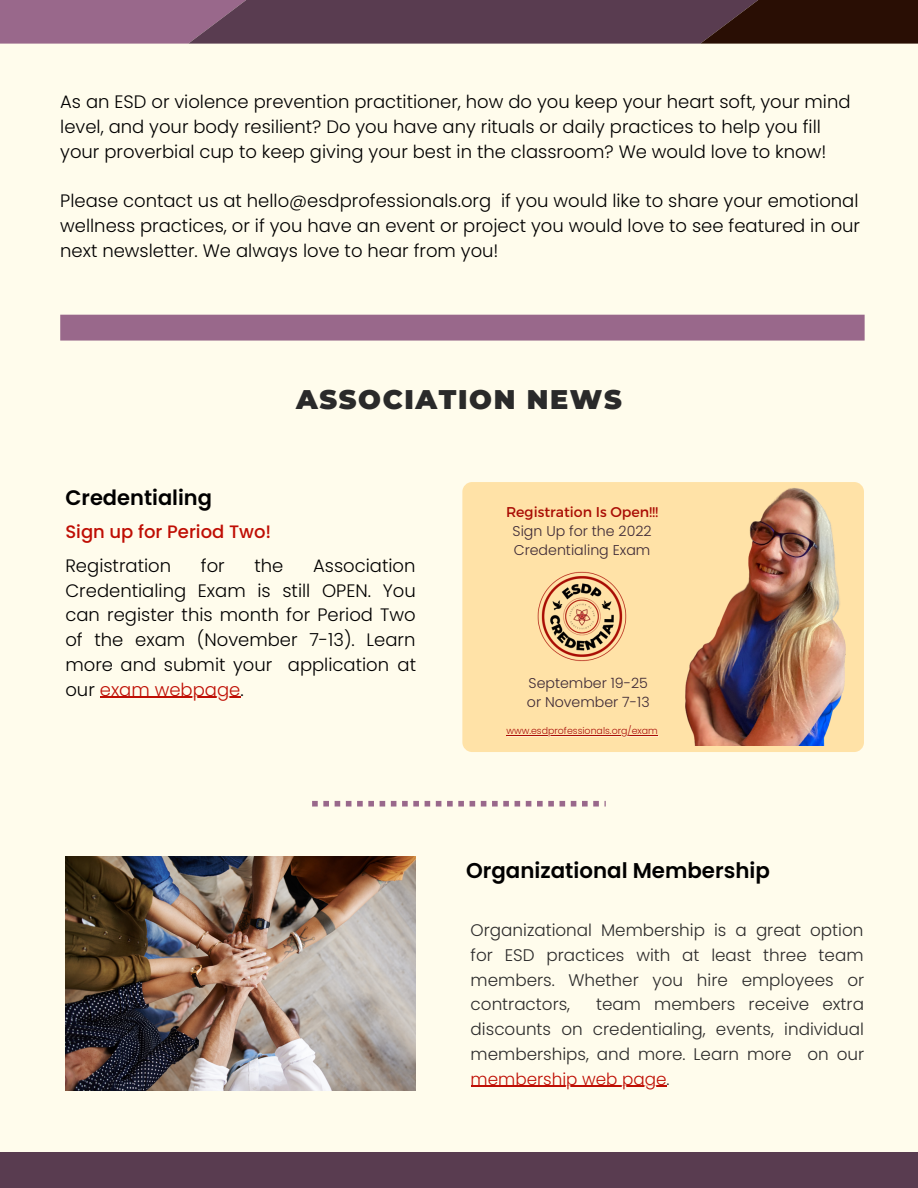
<style>
.page{position:relative;width:918px;height:1188px;background:#fffcec}
.page>*{position:absolute;margin:0;border:0;box-sizing:border-box;transform-origin:0 0}
.t1{font:900 27px "Montserrat";letter-spacing:.06em;color:#2a2a2a}
.t2{font:600 21.3px "Poppins";color:#000}
.t3{font:600 21px "Poppins";color:#000}
.t4{font:300 18px/24.8px "Poppins";color:#000;text-align:justify}
.t5{font:500 18px "Poppins";color:#bf0e04}
.t6{font:300 16.8px/24.8px "Poppins";color:#2c2b2b;text-align:justify}
.t7{font:300 14.1px/19.5px "Poppins";color:#3d2936}
.t8{font:14.1px "Montserrat";color:#a90c04}
.t9{font:300 9.45px "Poppins";color:#a90c04}
.s1{color:#bf0e04}
</style>
<div class="page">
<svg style="left:0;top:0;width:918px;height:44px;background:#5f3e4f"></svg>
<div style="left:0;top:1153px;width:918px;height:35px;background:#593c50"></div>
<div style="left:60px;top:315px;width:805px;height:26px;background:#99688b"></div>
<img style="left:65px;top:857px;width:350px;height:234px">
<svg style="left:312px;top:801px;width:294px;height:6px"></svg>
<hr style="left:471px;top:1086px;width:195px;height:1px;background:#bf0e04">
<hr style="left:100px;top:697px;width:140px;height:1px;background:#bf0e04">
<div style="left:462px;top:482px;width:402px;height:270px;background:#ffe2a7;border-radius:10px"></div>
<img style="left:685px;top:482px;width:179px;height:263px">
<img style="left:537px;top:571px;width:90px;height:91px">
<hr style="left:507px;top:736px;width:151px;height:1px;background:#ffedca">
<hr style="left:506px;top:735px;width:152px;height:1px;background:#a90c04">
<p class="t4" style="left:60px;top:89px;width:792px;text-align:left">As an ESD or violence prevention practitioner, how do you keep your heart soft, your mind level, and your body resilient? Do you have any rituals or daily practices to help you fill your proverbial cup to keep giving your best in the classroom? We would love to know!</p>
<p class="t4" style="left:60px;top:188px;width:801px">Please contact us at hello@esdprofessionals.org if you would like to share your emotional wellness practices, or if you have an event or project you would love to see featured in our next newsletter. We always love to hear from you!</p>
<h1 class="t1" style="left:296px;top:383px;width:327px">ASSOCIATION NEWS</h1>
<p class="t3" style="left:65px;top:483px;width:148px">Credentialing</p>
<p class="t5" style="left:65px;top:519px;width:207px">Sign up for Period Two!</p>
<p class="t4" style="left:65px;top:553px;width:107px">Registration</p>
<p class="t4" style="left:201px;top:553px;width:25px">for</p>
<p class="t4" style="left:254px;top:553px;width:30px">the</p>
<p class="t4" style="left:65px;top:553px;width:352px;text-indent:248px">Association Credentialing Exam is still OPEN. You can register this month for Period Two of the exam (November 7-13). Learn more and submit your application at our <span class="s1">exam webpage</span>.</p>
<p class="t8" style="left:506px;top:503px;width:154px">Registration Is Open!!!</p>
<p class="t7" style="left:513px;top:521px;width:141px">Sign Up for the 2022<br>Credentialing Exam</p>
<p class="t7" style="left:527px;top:673px;width:124px">September 19-25 or November 7-13</p>
<p class="t9" style="left:506px;top:725px;width:153px">www.esdprofessionals.org/exam</p>
<p class="t2" style="left:466px;top:856px;width:305px">Organizational Membership</p>
<p class="t6" style="left:471px;top:918px;width:395px">Organizational Membership is a great option for ESD practices with at least three team members. Whether you hire employees or contractors,</p>
<p class="t6" style="left:471px;top:992px;width:395px;text-indent:126px">team members receive extra discounts on credentialing, events, individual memberships, and more. Learn more on our <span class="s1">membership web page</span>.</p>
</div>
